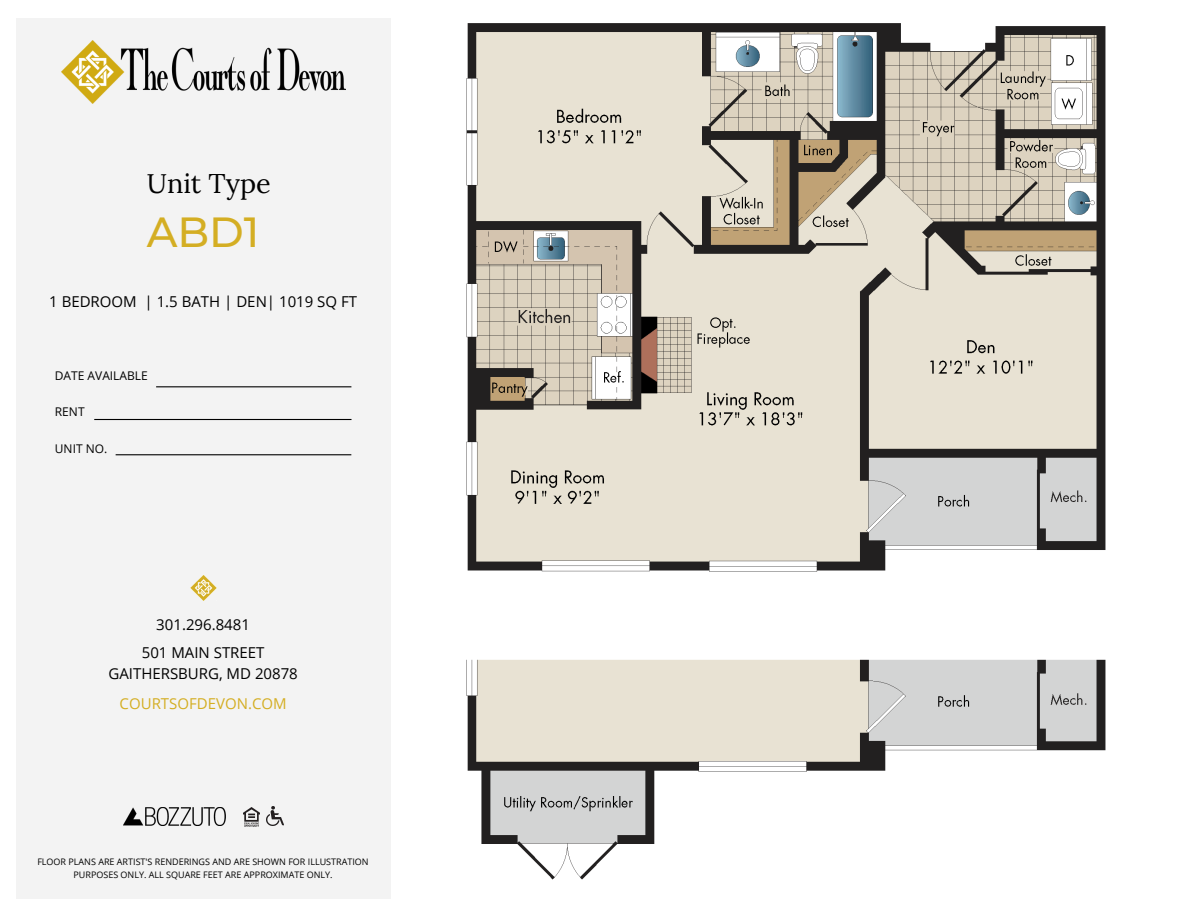
<style>
.page{position:relative;width:1188px;height:918px;background:#fff}
.page>*{position:absolute;margin:0;border:0;box-sizing:border-box;transform-origin:0 0}
.t1{font:500 42px "Montserrat";color:#d4ae23}
.t2{font:27px "Lora";color:#000}
.t3{font:15px/28.5px "Open Sans";color:#000;text-align:center}
.t4{font:15px "Open Sans";color:#d4ae23}
.t5{font:12px "Open Sans";color:#000}
.t6{font:9px/12.3px "Open Sans";color:#000;text-align:center}
</style>
<div class="page">
<div style="left:16px;top:18px;width:375px;height:881px;background:#f3f3f3"></div>
<svg style="left:156px;top:386px;width:195px;height:1px"></svg>
<svg style="left:94px;top:419px;width:258px;height:1px"></svg>
<svg style="left:116px;top:454px;width:235px;height:1px"></svg>
<img style="left:266px;top:807px;width:17px;height:19px">
<img style="left:243px;top:807px;width:17px;height:19px">
<img style="left:190px;top:575px;width:27px;height:26px">
<img style="left:62px;top:40px;width:283px;height:63px">
<img style="left:124px;top:808px;width:102px;height:18px">
<img style="left:466px;top:23px;width:640px;height:857px">
<h2 class="t2" style="left:147px;top:166px;width:126px">Unit Type</h2>
<h1 class="t1" style="left:147px;top:206px;width:114px">ABD1</h1>
<h3 class="t3" style="left:49px;top:287px;width:309px">1 BEDROOM | 1.5 BATH | DEN| 1019 SQ FT</h3>
<h3 class="t5" style="left:55px;top:367px;width:94px">DATE AVAILABLE</h3>
<h3 class="t5" style="left:55px;top:403px;width:31px">RENT</h3>
<h3 class="t5" style="left:55px;top:440px;width:54px">UNIT NO.</h3>
<h3 class="t3" style="left:142px;top:610px;width:124px">301.296.8481<br>501 MAIN STREET</h3>
<h3 class="t3" style="left:108px;top:659px;width:191px">GAITHERSBURG, MD 20878</h3>
<h3 class="t4" style="left:120px;top:693px;width:169px">COURTSOFDEVON.COM</h3>
<p class="t6" style="left:37px;top:856px;width:333px">FLOOR PLANS ARE ARTIST'S RENDERINGS AND ARE SHOWN FOR ILLUSTRATION<br>PURPOSES ONLY. ALL SQUARE FEET ARE APPROXIMATE ONLY.</p>
</div>
